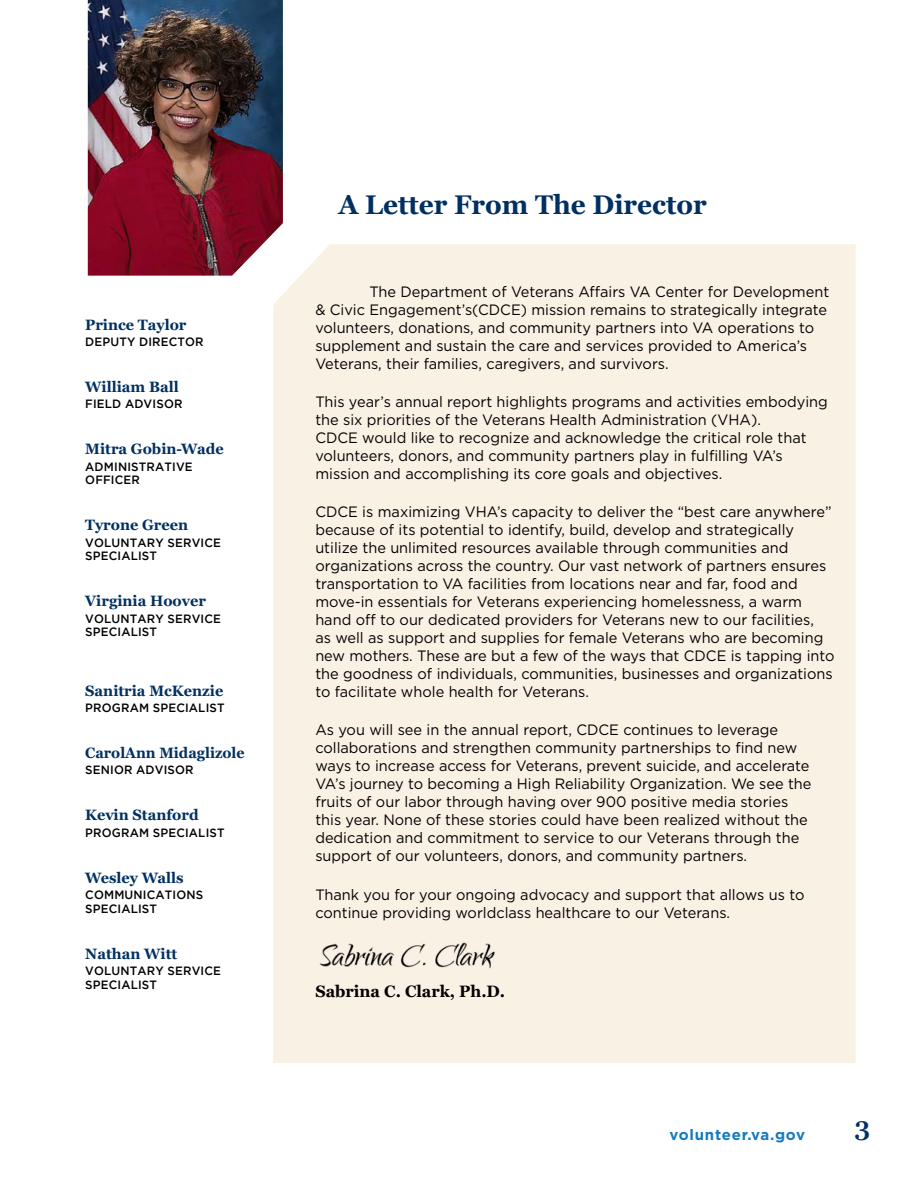
<style>
.page{position:relative;width:918px;height:1188px;background:#fff}
.page>*{position:absolute;margin:0;border:0;box-sizing:border-box;transform-origin:0 0}
.t1{font:700 27px "Georgia Pro";color:#003061}
.t2{font:600 27px "Georgia Pro";color:#003061}
.t3{font:700 16.5px "Georgia Pro";color:#000}
.t4{font:15px/18px "Gotham";color:#000}
.t5{font:700 15px "Georgia Pro";color:#003061}
.t6{font:700 15px "Georgia Pro";color:#003061;scale:.95 1}
.t7{font:700 15px "Gotham HTF";letter-spacing:.05em;color:#147bc0}
.t8{font:500 12px/13.5px "Gotham";letter-spacing:.015em;color:#000}
</style>
<div class="page">
<img style="left:88px;top:0;width:195px;height:276px">
<div style="left:273px;top:244px;width:583px;height:819px;background:#faf1e5"></div>
<img style="left:315px;top:935px;width:189px;height:43px">
<p class="t5" style="left:85px;top:316px;width:103px">Prince Taylor</p>
<p class="t8" style="left:85px;top:335px;width:120px">DEPUTY DIRECTOR</p>
<p class="t5" style="left:85px;top:378px;width:95px">William Ball</p>
<p class="t8" style="left:85px;top:397px;width:99px">FIELD ADVISOR</p>
<p class="t5" style="left:85px;top:441px;width:140px">Mitra Gobin-Wade</p>
<p class="t8" style="left:85px;top:460px;width:109px">ADMINISTRATIVE<br>OFFICER</p>
<p class="t5" style="left:85px;top:517px;width:104px">Tyrone Green</p>
<p class="t8" style="left:85px;top:536px;width:137px">VOLUNTARY SERVICE<br>SPECIALIST</p>
<p class="t5" style="left:85px;top:592px;width:122px">Virginia Hoover</p>
<p class="t8" style="left:85px;top:611px;width:137px">VOLUNTARY SERVICE<br>SPECIALIST</p>
<p class="t5" style="left:85px;top:682px;width:140px">Sanitria McKenzie</p>
<p class="t8" style="left:85px;top:701px;width:141px">PROGRAM SPECIALIST</p>
<p class="t6" style="left:85px;top:744px;width:169px">CarolAnn Midaglizole</p>
<p class="t8" style="left:85px;top:763px;width:110px">SENIOR ADVISOR</p>
<p class="t5" style="left:85px;top:807px;width:115px">Kevin Stanford</p>
<p class="t8" style="left:85px;top:826px;width:141px">PROGRAM SPECIALIST</p>
<p class="t5" style="left:85px;top:869px;width:100px">Wesley Walls</p>
<p class="t8" style="left:85px;top:888px;width:120px">COMMUNICATIONS<br>SPECIALIST</p>
<p class="t5" style="left:85px;top:945px;width:94px">Nathan Witt</p>
<p class="t8" style="left:85px;top:964px;width:137px">VOLUNTARY SERVICE<br>SPECIALIST</p>
<h2 class="t1" style="left:339px;top:190px;width:370px">A Letter From The Director</h2>
<p class="t4" style="left:315px;top:282px;width:515px;text-indent:54px">The Department of Veterans Afairs VA Center for Development &amp; Civic Engagement’s(CDCE) mission remains to strategically integrate volunteers, donations, and community partners into VA operations to supplement and sustain the care and services provided to America’s Veterans, their families, caregivers, and survivors.</p>
<p class="t4" style="left:315px;top:392px;width:514px">This year’s annual report highlights programs and activities embodying the six priorities of the Veterans Health Administration (VHA).<br>CDCE would like to recognize and acknowledge the critical role that volunteers, donors, and community partners play in fulflling VA’s mission and accomplishing its core goals and objectives.</p>
<p class="t4" style="left:315px;top:503px;width:521px">CDCE is maximizing VHA’s capacity to deliver the “best care anywhere” because of its potential to identify, build, develop and strategically utilize the unlimited resources available through communities and organizations across the country. Our vast network of partners ensures transportation to VA facilities from locations near and far, food and move-in essentials for Veterans experiencing homelessness, a warm hand of to our dedicated providers for Veterans new to our facilities,<br>as well as support and supplies for female Veterans who are becoming new mothers. These are but a few of the ways that CDCE is tapping into the goodness of individuals, communities, businesses and organizations to facilitate whole health for Veterans.</p>
<p class="t4" style="left:315px;top:721px;width:498px">As you will see in the annual report, CDCE continues to leverage collaborations and strengthen community partnerships to fnd new ways to increase access for Veterans, prevent suicide, and accelerate VA’s journey to becoming a High Reliability Organization. We see the fruits of our labor through having over 900 positive media stories this year. None of these stories could have been realized without the dedication and commitment to service to our Veterans through the support of our volunteers, donors, and community partners.</p>
<p class="t4" style="left:315px;top:885px;width:491px">Thank you for your ongoing advocacy and support that allows us to continue providing worldclass healthcare to our Veterans.</p>
<p class="t3" style="left:315px;top:982px;width:191px">Sabrina C. Clark, Ph.D.</p>
<p class="t7" style="left:670px;top:1126px;width:137px">volunteer.va.gov</p>
<h1 class="t2" style="left:854px;top:1115px;width:18px">3</h1>
</div>
